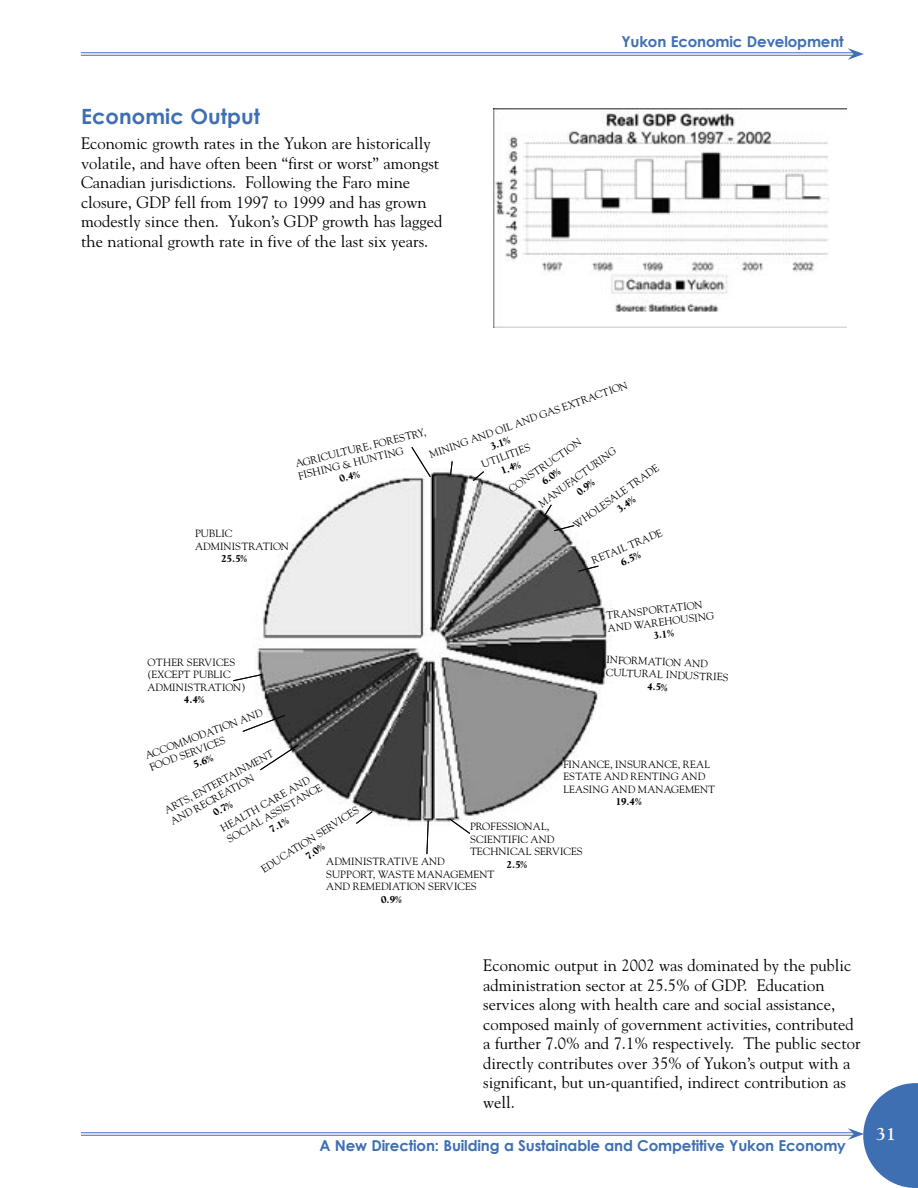
<style>
.page{position:relative;width:918px;height:1188px;background:#fff}
.page>*{position:absolute;margin:0;border:0;box-sizing:border-box;transform-origin:0 0}
.paragraphs{font:700 21px "Century Gothic";letter-spacing:.005em;color:#3f6fb3}
.t1{font:700 18px "Goudy";color:#fff}
.paragraphs-2{font:16.5px/19.5px "Goudy";color:#000}
.t2{font:700 15px "Century Gothic";letter-spacing:-.01em;color:#3f6fb3}
.t3{font:10.65px/12.9px "Goudy";color:#000;text-align:center;scale:.95 1}
.t4{font:10.5px/12.6px "Goudy";color:#000;text-align:center}
.t5{font:10.5px "Goudy Bold DTC";color:#000}
.s1{font-family:"Goudy Bold DTC"}
</style>
<div class="page">
<hr style="left:81px;top:53px;width:772px;height:1px;background:#3f6fb3">
<hr style="left:81px;top:55px;width:772px;height:1px;background:#3f6fb3">
<svg style="left:848px;top:48px;width:16px;height:12px"></svg>
<hr style="left:81px;top:1133px;width:773px;height:1px;background:#3f6fb3">
<hr style="left:81px;top:1135px;width:773px;height:1px;background:#3f6fb3">
<svg style="left:848px;top:1083px;width:70px;height:105px"></svg>
<img style="left:493px;top:108px;width:354px;height:219px">
<img style="left:257px;top:472px;width:350px;height:354px">
<svg style="left:411px;top:447px;width:20px;height:31px"></svg>
<svg style="left:450px;top:461px;width:3px;height:15px"></svg>
<svg style="left:472px;top:471px;width:13px;height:11px"></svg>
<svg style="left:543px;top:504px;width:9px;height:13px"></svg>
<svg style="left:554px;top:525px;width:21px;height:6px"></svg>
<svg style="left:578px;top:565px;width:21px;height:7px"></svg>
<svg style="left:449px;top:818px;width:22px;height:16px"></svg>
<svg style="left:426px;top:820px;width:3px;height:35px"></svg>
<svg style="left:355px;top:811px;width:18px;height:13px"></svg>
<svg style="left:259px;top:744px;width:40px;height:27px"></svg>
<svg style="left:242px;top:714px;width:44px;height:18px"></svg>
<svg style="left:233px;top:674px;width:30px;height:8px"></svg>
<p class="paragraphs" style="left:81px;top:103px;width:181px">Economic Output</p>
<p class="paragraphs-2" style="left:81px;top:134px;width:363px">Economic growth rates in the Yukon are historically volatile, and have often been “first or worst” amongst Canadian jurisdictions. Following the Faro mine closure, GDP fell from 1997 to 1999 and has grown modestly since then. Yukon’s GDP growth has lagged the national growth rate in five of the last six years.</p>
<p class="t2" style="left:621px;top:32px;width:224px">Yukon Economic Development</p>
<p class="t4" style="left:484px;top:429px;width:151px;text-align:left;text-indent:-60px;rotate:-20deg">MINING AND OIL AND GAS EXTRACTION<br><span class="s1">3.1%</span></p>
<p class="t4" style="left:294px;top:458px;width:136px;rotate:-14deg">AGRICULTURE, FORESTRY,</p>
<p class="t4" style="left:506px;top:485px;width:88px;rotate:-35deg">CONSTRUCTION<br><span class="s1">6.0%</span></p>
<p class="t4" style="left:480px;top:459px;width:53px;rotate:-21deg">UTILITIES<br><span class="s1">1.4%</span></p>
<p class="t3" style="left:536px;top:500px;width:100px;rotate:-37deg">MANUFACTURING<br><span class="s1">0.9%</span></p>
<p class="t4" style="left:297px;top:470px;width:110px;rotate:-14deg">FISHING &amp; HUNTING</p>
<p class="t4" style="left:607px;top:495px;width:59px;text-align:left;text-indent:-44px;rotate:-35deg">WHOLESALE TRADE<br><span class="s1">3.4%</span></p>
<p class="t4" style="left:590px;top:555px;width:77px;rotate:-23deg">RETAIL TRADE<br><span class="s1">6.5%</span></p>
<p class="t4" style="left:606px;top:609px;width:98px;rotate:-7deg">TRANSPORTATION</p>
<p class="t5" style="left:338px;top:473px;width:22px;rotate:-14deg">0.4%</p>
<p class="t4" style="left:195px;top:527px;width:39px">PUBLIC</p>
<p class="t4" style="left:195px;top:539px;width:96px">ADMINISTRATION</p>
<p class="t5" style="left:221px;top:553px;width:27px">25.5%</p>
<p class="t4" style="left:607px;top:622px;width:109px;rotate:-7deg">AND WAREHOUSING</p>
<p class="t5" style="left:653px;top:630px;width:22px;rotate:-7deg">3.1%</p>
<p class="t4" style="left:607px;top:653px;width:103px;rotate:2deg">INFORMATION AND</p>
<p class="t4" style="left:606px;top:666px;width:124px;rotate:2deg">CULTURAL INDUSTRIES</p>
<p class="t5" style="left:647px;top:681px;width:22px;rotate:2deg">4.5%</p>
<p class="t4" style="left:147px;top:655px;width:89px">OTHER SERVICES</p>
<p class="t4" style="left:147px;top:668px;width:85px">(EXCEPT PUBLIC</p>
<p class="t4" style="left:147px;top:681px;width:100px">ADMINISTRATION)</p>
<p class="t5" style="left:184px;top:694px;width:22px">4.4%</p>
<p class="t4" style="left:143px;top:750px;width:126px;rotate:-21deg">ACCOMMODATION AND</p>
<p class="t4" style="left:148px;top:762px;width:82px;rotate:-21deg">FOOD SERVICES</p>
<p class="t4" style="left:162px;top:805px;width:124px;rotate:-28deg">ARTS, ENTERTAINMENT</p>
<p class="t5" style="left:192px;top:759px;width:22px;rotate:-21deg">5.6%</p>
<p class="t4" style="left:563px;top:757px;width:148px">FINANCE, INSURANCE, REAL</p>
<p class="t4" style="left:563px;top:770px;width:143px">ESTATE AND RENTING AND</p>
<p class="t4" style="left:563px;top:782px;width:153px">LEASING AND MANAGEMENT</p>
<p class="t5" style="left:616px;top:796px;width:27px">19.4%</p>
<p class="t4" style="left:470px;top:820px;width:114px;text-align:left">PROFESSIONAL,<br>SCIENTIFIC AND<br>TECHNICAL SERVICES</p>
<p class="t4" style="left:168px;top:816px;width:95px;rotate:-28deg">AND RECREATION</p>
<p class="t4" style="left:218px;top:822px;width:102px;rotate:-29deg">HEALTH CARE AND</p>
<p class="t4" style="left:224px;top:833px;width:109px;rotate:-29deg">SOCIAL ASSISTANCE</p>
<p class="t5" style="left:211px;top:808px;width:22px;rotate:-28deg">0.7%</p>
<p class="t4" style="left:259px;top:865px;width:115px;rotate:-33deg">EDUCATION SERVICES<br><span class="s1">7.0%</span></p>
<p class="t5" style="left:267px;top:825px;width:22px;rotate:-29deg">7.1%</p>
<p class="t4" style="left:326px;top:855px;width:120px">ADMINISTRATIVE AND</p>
<p class="t5" style="left:507px;top:859px;width:22px">2.5%</p>
<p class="t4" style="left:326px;top:867px;width:170px">SUPPORT, WASTE MANAGEMENT</p>
<p class="t4" style="left:326px;top:880px;width:152px">AND REMEDIATION SERVICES</p>
<p class="t5" style="left:381px;top:893px;width:22px">0.9%</p>
<p class="paragraphs-2" style="left:483px;top:956px;width:379px">Economic output in 2002 was dominated by the public administration sector at 25.5% of GDP. Education services along with health care and social assistance, composed mainly of government activities, contributed a further 7.0% and 7.1% respectively. The public sector directly contributes over 35% of Yukon’s output with a significant, but un-quantified, indirect contribution as well.</p>
<p class="t2" style="left:319px;top:1136px;width:528px">A New Direction: Building a Sustainable and Competitive Yukon Economy</p>
<p class="t1" style="left:876px;top:1123px;width:21px">31</p>
</div>
